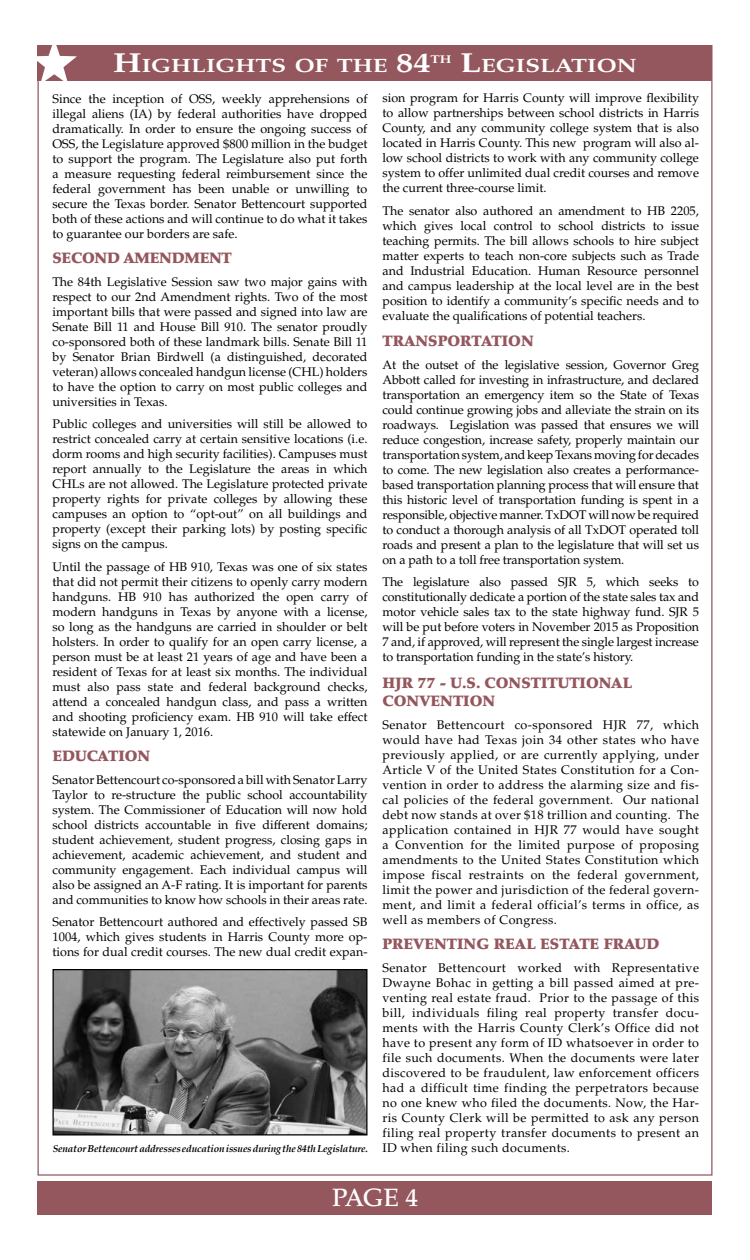
<style>
.page{position:relative;width:750px;height:1260px;background:#fff}
.page>*{position:absolute;margin:0;border:0;box-sizing:border-box;transform-origin:0 0}
.t1{font:500 25px "Palatino LT Std";color:#fff}
.t2{font:700 19.25px "Palatino LT Std";color:#fff;scale:1.25 1}
.t3{font:900 15px/18px "Palatino LT Std";color:#94575e}
.t4{font:900 15px "Palatino LT Std";letter-spacing:-.02em;color:#94575e}
.t5{font:12.5px/15px "Palatino LT Std";color:#000;text-align:justify}
.t6{font:700 11.25px "Palatino LT Std";color:#fff;scale:1.25 1}
.t7{font:italic 700 10px "Palatino";letter-spacing:-.015em;color:#000}
.s1{font-size:27.5px}
.s2{font-family:"Palatino LT Std";font-weight:400;font-style:normal;font-size:12.5px}
</style>
<div class="page">
<div style="left:38px;top:45px;width:674px;height:35px;background:#94575e"></div>
<div style="left:38px;top:1181px;width:674px;height:34px;background:#94575e"></div>
<svg style="left:37px;top:45px;width:40px;height:39px"></svg>
<img style="left:54px;top:971px;width:312px;height:163px">
<div style="left:52px;top:969px;width:316px;height:167px;border:1px solid #000"></div>
<h2 class="t2" style="left:113px;top:55px;width:255px"><span class="s1">H</span>IGHLIGHTS OF THE <span class="s1">84</span></h2>
<p class="t6" style="left:431px;top:53px;width:18px">TH</p>
<h2 class="t2" style="left:460px;top:55px;width:143px"><span class="s1">L</span>EGISLATION</h2>
<p class="t5" style="left:52px;top:91px;width:317px">Since the inception of OSS, weekly apprehensions of illegal aliens (IA) by federal authorities have dropped dramatically. In order to ensure the ongoing success of OSS, the Legislature approved $800 million in the budget to support the program. The Legislature also put forth a measure requesting federal reimbursement since the federal government has been unable or unwilling to secure the Texas border. Senator Bettencourt supported both of these actions and will continue to do what it takes to guarantee our borders are safe.</p>
<p class="t4" style="left:52px;top:249px;width:181px">SECOND AMENDMENT</p>
<p class="t5" style="left:52px;top:274px;width:317px">The 84th Legislative Session saw two major gains with respect to our 2nd Amendment rights. Two of the most important bills that were passed and signed into law are Senate Bill 11 and House Bill 910. The senator proudly co-sponsored both of these landmark bills. Senate Bill 11 by Senator Brian Birdwell (a distinguished, decorated veteran) allows concealed handgun license (CHL) holders to have the option to carry on most public colleges and universities in Texas.</p>
<p class="t5" style="left:52px;top:417px;width:317px">Public colleges and universities will still be allowed to restrict concealed carry at certain sensitive locations (i.e. dorm rooms and high security facilities). Campuses must report annually to the Legislature the areas in which CHLs are not allowed. The Legislature protected private property rights for private colleges by allowing these campuses an option to “opt-out” on all buildings and property (except their parking lots) by posting specific signs on the campus.</p>
<p class="t5" style="left:52px;top:559px;width:317px">Until the passage of HB 910, Texas was one of six states that did not permit their citizens to openly carry modern handguns. HB 910 has authorized the open carry of modern handguns in Texas by anyone with a license, so long as the handguns are carried in shoulder or belt holsters. In order to qualify for an open carry license, a person must be at least 21 years of age and have been a resident of Texas for at least six months. The individual must also pass state and federal background checks, attend a concealed handgun class, and pass a written and shooting proficiency exam. HB 910 will take effect statewide on January 1, 2016.</p>
<p class="t3" style="left:52px;top:747px;width:99px">EDUCATION</p>
<p class="t5" style="left:52px;top:772px;width:317px">Senator Bettencourt co-sponsored a bill with Senator Larry Taylor to re-structure the public school accountability system. The Commissioner of Education will now hold school districts accountable in five different domains; student achievement, student progress, closing gaps in achievement, academic achievement, and student and community engagement. Each individual campus will also be assigned an A-F rating. It is important for parents and communities to know how schools in their areas rate.</p>
<p class="t5" style="left:52px;top:915px;width:317px">Senator Bettencourt authored and effectively passed SB 1004, which gives students in Harris County more op&shy;tions for dual credit courses. The new dual credit expan-</p>
<p class="t5" style="left:382px;top:91px;width:318px">sion program for Harris County will improve flexibility to allow partnerships between school districts in Harris County, and any community college system that is also located in Harris County. This new program will also al&shy;low school districts to work with any community college system to offer unlimited dual credit courses and remove the current three-course limit.</p>
<p class="t5" style="left:382px;top:203px;width:318px">The senator also authored an amendment to HB 2205, which gives local control to school districts to issue teaching permits. The bill allows schools to hire subject matter experts to teach non-core subjects such as Trade and Industrial Education. Human Resource personnel and campus leadership at the local level are in the best position to identify a community’s specific needs and to evaluate the qualifications of potential teachers.</p>
<p class="t3" style="left:382px;top:332px;width:153px">TRANSPORTATION</p>
<p class="t5" style="left:382px;top:357px;width:318px">At the outset of the legislative session, Governor Greg Abbott called for investing in infrastructure, and declared transportation an emergency item so the State of Texas could continue growing jobs and alleviate the strain on its roadways. Legislation was passed that ensures we will reduce congestion, increase safety, properly maintain our transportation system, and keep Texans moving for decades to come. The new legislation also creates a performance&shy;based transportation planning process that will ensure that this historic level of transportation funding is spent in a responsible, objective manner. TxDOT will now be required to conduct a thorough analysis of all TxDOT operated toll roads and present a plan to the legislature that will set us on a path to a toll free transportation system.</p>
<p class="t5" style="left:382px;top:575px;width:318px">The legislature also passed SJR 5, which seeks to constitutionally dedicate a portion of the state sales tax and motor vehicle sales tax to the state highway fund. SJR 5 will be put before voters in November 2015 as Proposition 7 and, if approved, will represent the single largest increase to transportation funding in the state’s history.</p>
<p class="t3" style="left:382px;top:674px;width:251px">HJR 77 - U.S. CONSTITUTIONAL<br>CONVENTION</p>
<p class="t5" style="left:382px;top:717px;width:318px">Senator Bettencourt co-sponsored HJR 77, which would have had Texas join 34 other states who have previously applied, or are currently applying, under Article V of the United States Constitution for a Con&shy;vention in order to address the alarming size and fis&shy;cal policies of the federal government. Our national debt now stands at over $18 trillion and counting. The application contained in HJR 77 would have sought a Convention for the limited purpose of proposing amendments to the United States Constitution which impose fiscal restraints on the federal government, limit the power and jurisdiction of the federal govern&shy;ment, and limit a federal official’s terms in office, as well as members of Congress.</p>
<p class="t3" style="left:382px;top:935px;width:279px">PREVENTING REAL ESTATE FRAUD</p>
<p class="t5" style="left:382px;top:960px;width:318px">Senator Bettencourt worked with Representative Dwayne Bohac in getting a bill passed aimed at pre&shy;venting real estate fraud. Prior to the passage of this bill, individuals filing real property transfer docu&shy;ments with the Harris County Clerk’s Office did not have to present any form of ID whatsoever in order to file such documents. When the documents were later discovered to be fraudulent, law enforcement officers had a difficult time finding the perpetrators because no one knew who filed the documents. Now, the Har&shy;ris County Clerk will be permitted to ask any person filing real property transfer documents to present an</p>
<p class="t7" style="left:53px;top:1141px;width:519px">Senator Bettencourt addresses education issues during the 84th Legislature. <span class="s2">ID when filing such documents.</span></p>
<h1 class="t1" style="left:332px;top:1183px;width:87px">PAGE 4</h1>
</div>
